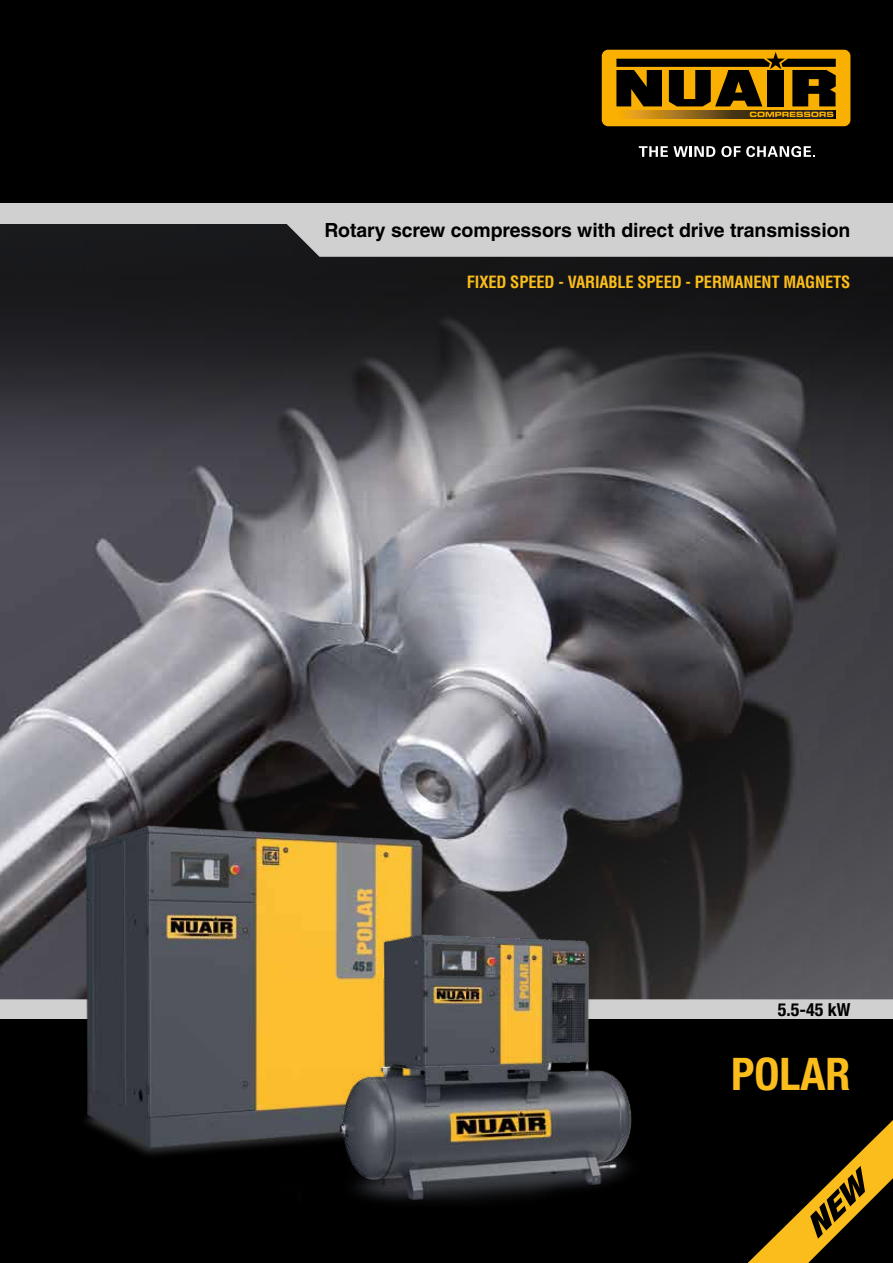
<style>
.page{position:relative;width:893px;height:1263px;background:#fff}
.page>*{position:absolute;margin:0;border:0;box-sizing:border-box;transform-origin:0 0}
.t1{font:700 condensed 45px "Helvetica Neue LT Std";color:#fbbd1b}
.t2{font:700 19.5px "Helvetica LT Std";letter-spacing:-.005em;color:#000}
.t3{font:700 condensed 18px "Helvetica Neue LT Std";color:#000}
.t4{font:700 condensed 16.5px "Helvetica LT Std";letter-spacing:-.01em;color:#fbbd1b}
</style>
<div class="page">
<div style="left:0;top:999px;width:893px;height:21px;background:#d0d0d0"></div>
<div style="left:0;top:1020px;width:893px;height:243px;background:#000"></div>
<div style="left:0;top:223px;width:893px;height:776px;background:#000;opacity:.75"></div>
<div style="left:0;top:202px;width:893px;height:22px;background:#d0d0d0"></div>
<div style="left:0;top:0;width:893px;height:203px;background:#000"></div>
<svg style="left:0;top:224px;width:893px;height:33px;background:#909191"></svg>
<img style="left:61px;top:812px;width:391px;height:343px">
<img style="left:231px;top:865px;width:520px;height:337px">
<div style="left:602px;top:50px;width:248px;height:76px;background:#f9b000;border-radius:6px"></div>
<svg style="left:616px;top:52px;width:220px;height:54px"></svg>
<div style="left:767px;top:70px;width:17px;height:36px;background:#000"></div>
<img style="left:625px;top:110px;width:211px;height:8px">
<svg style="left:750px;top:112px;width:83px;height:5px"></svg>
<svg style="left:639px;top:146px;width:76px;height:11px"></svg>
<svg style="left:721px;top:146px;width:94px;height:11px"></svg>
<svg style="left:748px;top:1120px;width:145px;height:143px"></svg>
<p class="t2" style="left:324px;top:219px;width:527px">Rotary screw compressors with direct drive transmission</p>
<p class="t4" style="left:467px;top:271px;width:385px">FIXED SPEED - VARIABLE SPEED - PERMANENT MAGNETS</p>
<p class="t3" style="left:778px;top:999px;width:74px">5.5-45 kW</p>
<h1 class="t1" style="left:731px;top:1046px;width:121px">POLAR</h1>
</div>
